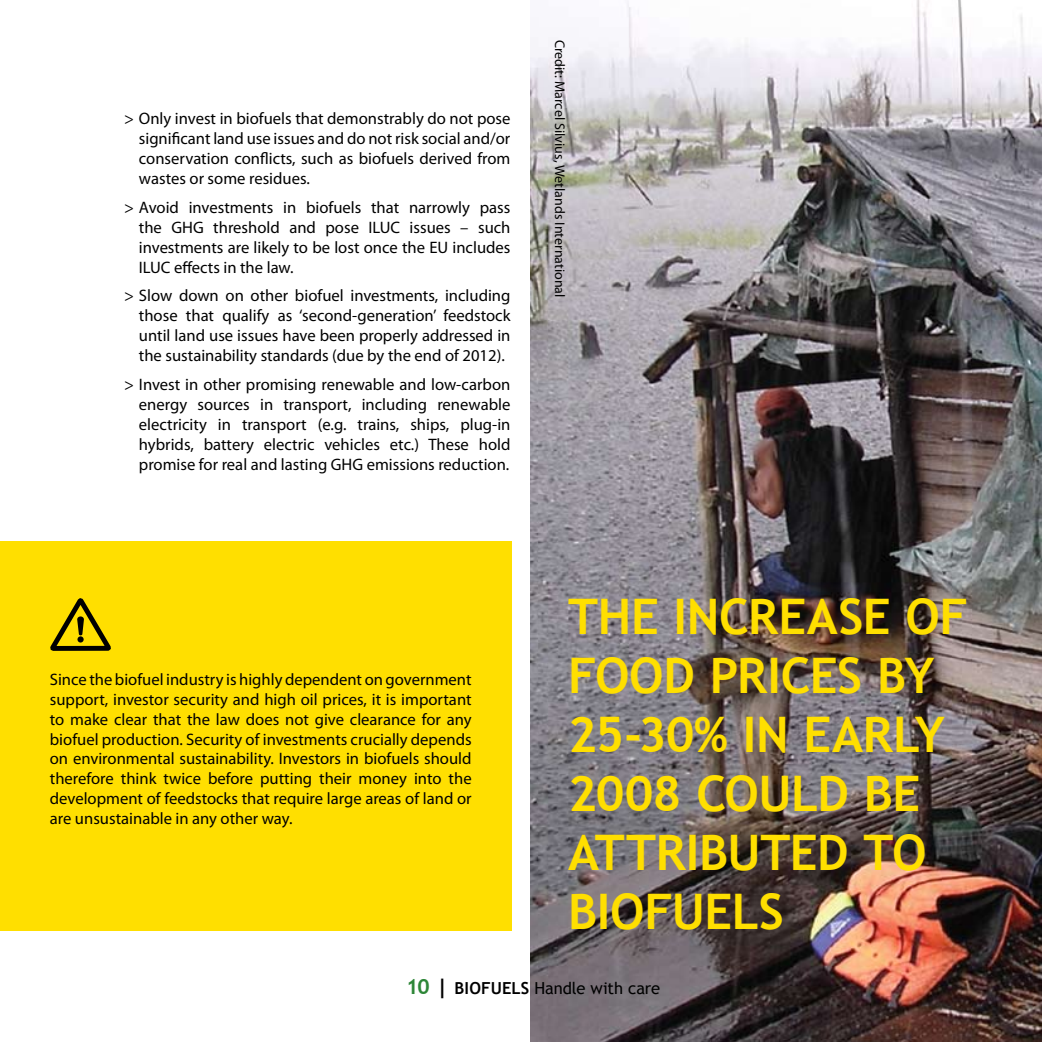
<style>
.page{position:relative;width:1042px;height:1042px;background:#fff}
.page>*{position:absolute;margin:0;border:0;box-sizing:border-box;transform-origin:0 0}
.t1{font:700 49px/58.8px "Trebuchet MS";letter-spacing:-.01em;color:#ffdf00}
.t2{font:16.62px/19.9px "Myriad Pro";color:#000;text-align:justify}
.t3{font:16.62px "Trebuchet MS";letter-spacing:-.005em;color:#000}
.t4{font:14px "Myriad Pro";color:#000}
.s1{font-weight:700;font-size:21px;color:#2d8637}
.s2{font-weight:700;font-size:21px}
.s3{font-weight:700}
</style>
<div class="page">
<img style="left:531px;top:0;width:511px;height:1042px">
<div style="left:0;top:541px;width:511px;height:389px;background:#ffdf00"></div>
<svg style="left:50px;top:598px;width:61px;height:53px"></svg>
<div style="left:77px;top:636px;width:7px;height:6px;background:#000;border-radius:50%"></div>
<p class="t2" style="left:139px;top:108px;width:373px;text-indent:-15px">&gt; Only invest in biofuels that demonstrably do not pose significant land use issues and do not risk social and/or conservation conflicts, such as biofuels derived from wastes or some residues.</p>
<p class="t2" style="left:139px;top:197px;width:373px;text-indent:-15px">&gt; Avoid investments in biofuels that narrowly pass the GHG threshold and pose ILUC issues – such investments are likely to be lost once the EU includes ILUC effects in the law.</p>
<p class="t2" style="left:139px;top:285px;width:373px;text-indent:-15px">&gt; Slow down on other biofuel investments, including those that qualify as ‘second-generation’ feedstock until land use issues have been properly addressed in the sustainability standards (due by the end of 2012).</p>
<p class="t2" style="left:139px;top:374px;width:373px;text-indent:-15px">&gt; Invest in other promising renewable and low-carbon energy sources in transport, including renewable electricity in transport (e.g. trains, ships, plug-in hybrids, battery electric vehicles etc.) These hold promise for real and lasting GHG emissions reduction.</p>
<p class="t4" style="left:568px;top:40px;width:259px;rotate:90deg">Credit: Marcel Silvius, Wetlands International</p>
<p class="t2" style="left:50px;top:669px;width:423px">Since the biofuel industry is highly dependent on government support, investor security and high oil prices, it is important to make clear that the law does not give clearance for any biofuel production. Security of investments crucially depends on environmental sustainability. Investors in biofuels should therefore think twice before putting their money into the development of feedstocks that require large areas of land or are unsustainable in any other way.</p>
<h1 class="t1" style="left:568px;top:588px;width:401px">THE INCREASE OF<br>FOOD PRICES BY<br>25-30% IN EARLY<br>2008 COULD BE<br>ATTRIBUTED TO<br>BIOFUELS</h1>
<p class="t3" style="left:406px;top:978px;width:255px"><span class="s1">10</span> <span class="s2">|</span> <span class="s3">BIOFUELS</span> Handle with care</p>
</div>
